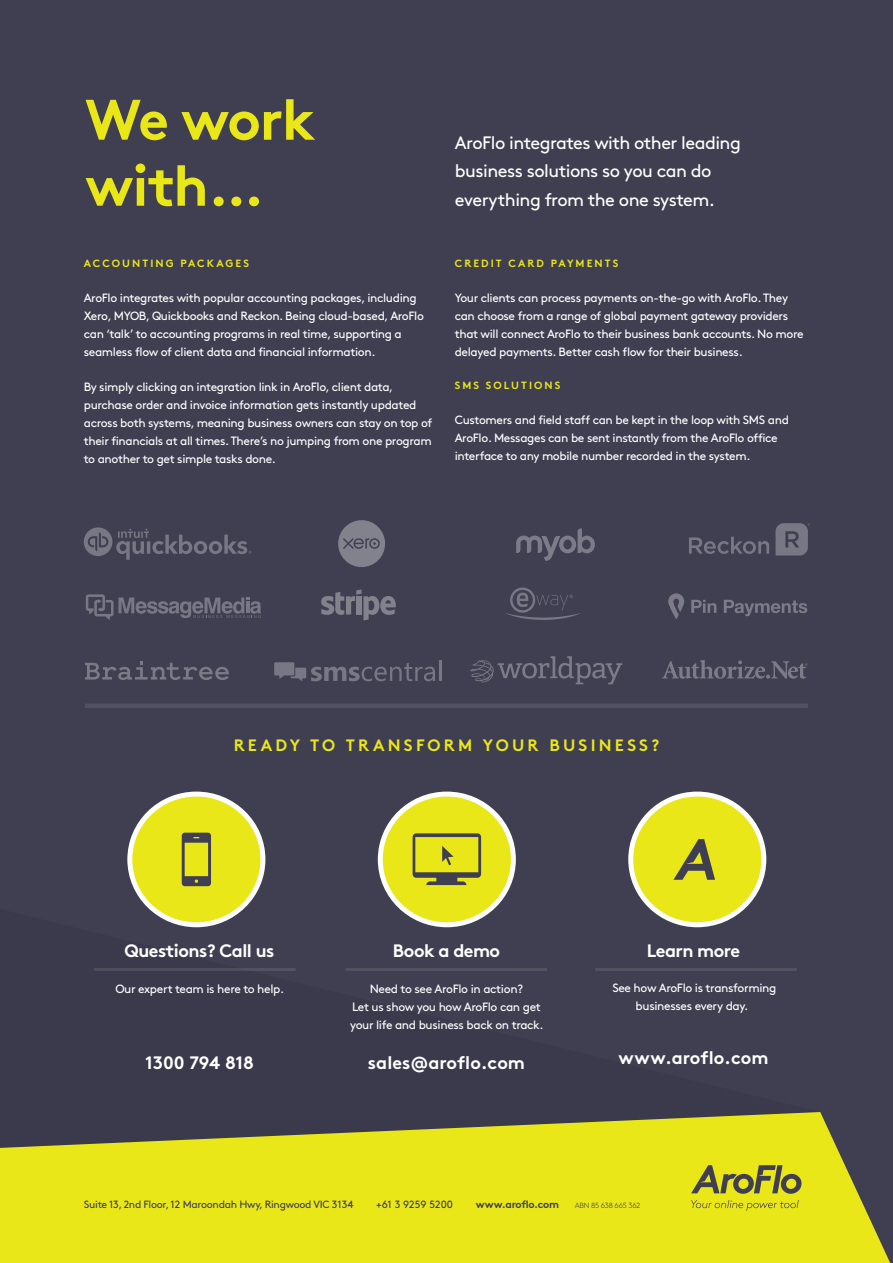
<style>
.page{position:relative;width:893px;height:1263px;background:#403f51}
.page>*{position:absolute;margin:0;border:0;box-sizing:border-box;transform-origin:0 0}
.t1{font:700 57px/66px "Brown";letter-spacing:-.02em;color:#eae719}
.Intro_Para{font:18px/28.5px "Brown";letter-spacing:-.03em;color:#fff}
.Body{font:700 18px "Brown";letter-spacing:-.015em;color:#fff}
.t2{font:700 16.5px "Brown";letter-spacing:.195em;color:#eae719}
.Body-2{font:12px/18px "Brown";letter-spacing:-.03em;color:#fff}
.Body-3{font:700 10.5px "Brown";letter-spacing:.195em;color:#eae719}
.t3{font:10.5px "Brown";letter-spacing:-.03em;color:#403f51}
.t4{font:700 10.5px "Brown";letter-spacing:-.03em;color:#403f51}
.t5{font:10.5px "Brown";color:#403f51}
.t6{font:300 7.5px "Brown";letter-spacing:-.03em;color:#403f51}
</style>
<div class="page">
<svg style="left:0;top:1112px;width:890px;height:151px;fill:#eae719"></svg>
<svg style="left:691px;top:1165px;width:110px;height:46px"></svg>
<div style="left:85px;top:703px;width:723px;height:5px;background:#525162"></div>
<hr style="left:346px;top:968px;width:201px;height:3px;background:#fff">
<hr style="left:94px;top:968px;width:202px;height:3px;background:#fff">
<hr style="left:595px;top:968px;width:202px;height:3px;background:#fff">
<div style="left:631px;top:794px;width:133px;height:131px;background:#eae719;border-radius:50%"></div>
<div style="left:628px;top:791px;width:138px;height:136px;border:5px solid #fff;border-radius:50%"></div>
<svg style="left:673px;top:839px;width:42px;height:41px"></svg>
<div style="left:380px;top:794px;width:133px;height:131px;background:#eae719;border-radius:50%"></div>
<div style="left:378px;top:791px;width:138px;height:136px;border:5px solid #fff;border-radius:50%"></div>
<svg style="left:413px;top:833px;width:68px;height:52px"></svg>
<div style="left:130px;top:794px;width:133px;height:131px;background:#eae719;border-radius:50%"></div>
<div style="left:127px;top:791px;width:138px;height:136px;border:5px solid #fff;border-radius:50%"></div>
<svg style="left:182px;top:833px;width:29px;height:53px"></svg>
<svg style="left:338px;top:520px;width:47px;height:47px"></svg>
<svg style="left:516px;top:528px;width:79px;height:33px"></svg>
<svg style="left:84px;top:527px;width:168px;height:33px"></svg>
<svg style="left:689px;top:537px;width:80px;height:17px"></svg>
<svg style="left:775px;top:523px;width:34px;height:32px"></svg>
<svg style="left:506px;top:587px;width:75px;height:33px"></svg>
<svg style="left:86px;top:594px;width:175px;height:26px"></svg>
<hr style="left:439px;top:660px;width:2px;height:21px;background:#fff">
<svg style="left:274px;top:662px;width:161px;height:20px"></svg>
<svg style="left:691px;top:600px;width:25px;height:13px"></svg>
<svg style="left:724px;top:600px;width:83px;height:16px"></svg>
<svg style="left:668px;top:593px;width:16px;height:26px"></svg>
<svg style="left:470px;top:656px;width:152px;height:28px"></svg>
<svg style="left:321px;top:589px;width:75px;height:31px"></svg>
<svg style="left:662px;top:660px;width:146px;height:19px"></svg>
<svg style="left:85px;top:661px;width:144px;height:19px"></svg>
<h2 class="t1" style="left:85px;top:81px;width:232px">We work with…</h2>
<h2 class="Body-3" style="left:84px;top:255px;width:167px">ACCOUNTING PACKAGES</h2>
<p class="Body-2" style="left:84px;top:288px;width:342px">AroFlo integrates with popular accounting packages, including Xero, MYOB, Quickbooks and Reckon. Being cloud-based, AroFlo can ‘talk’ to accounting programs in real time, supporting a seamless flow of client data and financial information.</p>
<p class="Body-2" style="left:84px;top:377px;width:350px">By simply clicking an integration link in AroFlo, client data, purchase order and invoice information gets instantly updated across both systems, meaning business owners can stay on top of their financials at all times. There’s no jumping from one program to another to get simple tasks done.</p>
<p class="Intro_Para" style="left:455px;top:127px;width:287px">AroFlo integrates with other leading business solutions so you can do everything from the one system.</p>
<h2 class="Body-3" style="left:455px;top:255px;width:165px">CREDIT CARD PAYMENTS</h2>
<p class="Body-2" style="left:455px;top:288px;width:350px">Your clients can process payments on-the-go with AroFlo. They can choose from a range of global payment gateway providers that will connect AroFlo to their business bank accounts. No more delayed payments. Better cash flow for their business.</p>
<p class="Body-3" style="left:455px;top:377px;width:107px">SMS SOLUTIONS</p>
<p class="Body-2" style="left:455px;top:410px;width:336px">Customers and field staff can be kept in the loop with SMS and<br>AroFlo. Messages can be sent instantly from the AroFlo office interface to any mobile number recorded in the system.</p>
<h2 class="t2" style="left:234px;top:731px;width:427px">READY TO TRANSFORM YOUR BUSINESS?</h2>
<p class="Body" style="left:125px;top:936px;width:151px">Questions? Call us</p>
<p class="Body-2" style="left:115px;top:979px;width:170px">Our expert team is here to help.</p>
<p class="Body" style="left:145px;top:1048px;width:110px">1300 794 818</p>
<p class="Body" style="left:393px;top:936px;width:109px">Book a demo</p>
<p class="Body-2" style="left:350px;top:979px;width:195px;text-align:center">Need to see AroFlo in action?<br>Let us show you how AroFlo can get your life and business back on track.</p>
<p class="Body" style="left:368px;top:1048px;width:159px">sales@aroflo.com</p>
<p class="Body" style="left:647px;top:936px;width:95px">Learn more</p>
<p class="Body-2" style="left:612px;top:978px;width:166px;text-align:center">See how AroFlo is transforming businesses every day.</p>
<p class="Body" style="left:618px;top:1043px;width:151px">www.aroflo.com</p>
<p class="t3" style="left:84px;top:1196px;width:271px">Suite 13, 2nd Floor, 12 Maroondah Hwy, Ringwood VIC 3134</p>
<p class="t5" style="left:376px;top:1196px;width:79px">+61 3 9259 5200</p>
<p class="t4" style="left:476px;top:1196px;width:85px">www.aroflo.com</p>
<p class="t6" style="left:575px;top:1200px;width:67px">ABN 85 638 665 362</p>
</div>
